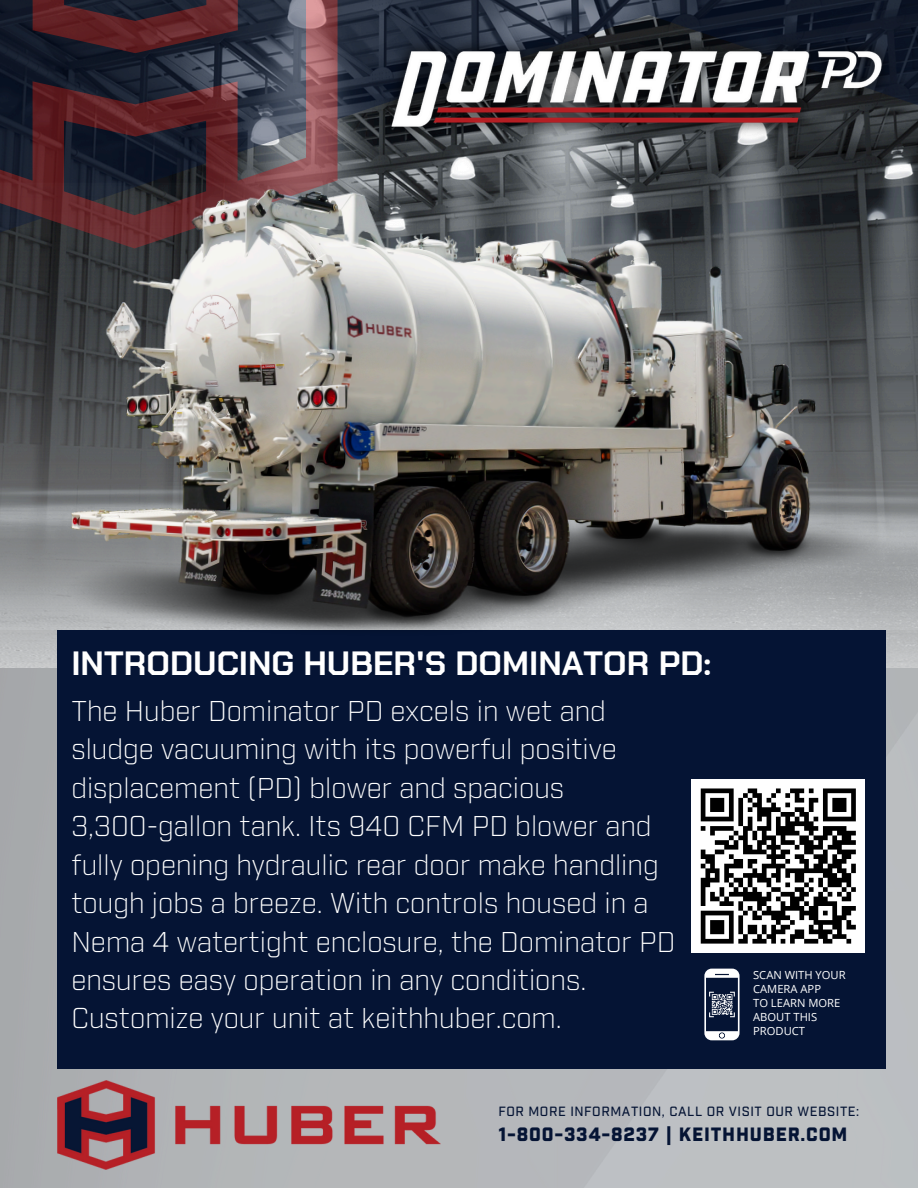
<style>
.page{position:relative;width:918px;height:1188px;background:#fff}
.page>*{position:absolute;margin:0;border:0;box-sizing:border-box;transform-origin:0 0}
.t1{font:700 33.6px "Chakra Petch";color:#fff}
.t2{font:300 27.75px/38.4px "Industry";color:#fff}
.t3{font:900 18.75px "Industry";letter-spacing:.04em;color:#051434}
.t4{font:500 13.05px "Industry";letter-spacing:.04em;color:#051434}
.t5{font:11.25px/14px "Open Sans";color:#fff}
</style>
<div class="page">
<svg style="left:338px;top:0;width:205px;height:81px;background:#2f3848"></svg>
<svg style="left:0;top:0;width:338px;height:81px;background:#41303c"></svg>
<svg style="left:543px;top:0;width:375px;height:33px;background:#1f2736"></svg>
<img style="left:0;top:631px;width:918px;height:557px">
<div style="left:58px;top:631px;width:828px;height:438px;background:#051434"></div>
<img style="left:58px;top:1081px;width:382px;height:88px">
<img style="left:355px;top:33px;width:563px;height:112px">
<svg style="left:704px;top:969px;width:35px;height:71px"></svg>
<div style="left:691px;top:779px;width:174px;height:174px;background:#fff"></div>
<svg style="left:700px;top:788px;width:156px;height:156px"></svg>
<img style="left:0;top:81px;width:913px;height:621px">
<p class="t1" style="left:71px;top:641px;width:642px">INTRODUCING HUBER'S DOMINATOR PD:</p>
<p class="t2" style="left:71px;top:694px;width:605px">The Huber Dominator PD excels in wet and sludge vacuuming with its powerful positive displacement (PD) blower and spacious 3,300-gallon tank. Its 940 CFM PD blower and fully opening hydraulic rear door make handling tough jobs a breeze. With controls housed in a Nema 4 watertight enclosure, the Dominator PD ensures easy operation in any conditions.<br>Customize your unit at keithhuber.com.</p>
<p class="t5" style="left:753px;top:968px;width:94px">SCAN WITH YOUR<br>CAMERA APP</p>
<p class="t5" style="left:753px;top:996px;width:89px">TO LEARN MORE<br>ABOUT THIS<br>PRODUCT</p>
<h1 class="t4" style="left:498px;top:1106px;width:362px">FOR MORE INFORMATION, CALL OR VISIT OUR WEBSITE:</h1>
<p class="t3" style="left:498px;top:1127px;width:351px">1-800-334-8237 | KEITHHUBER.COM</p>
</div>
